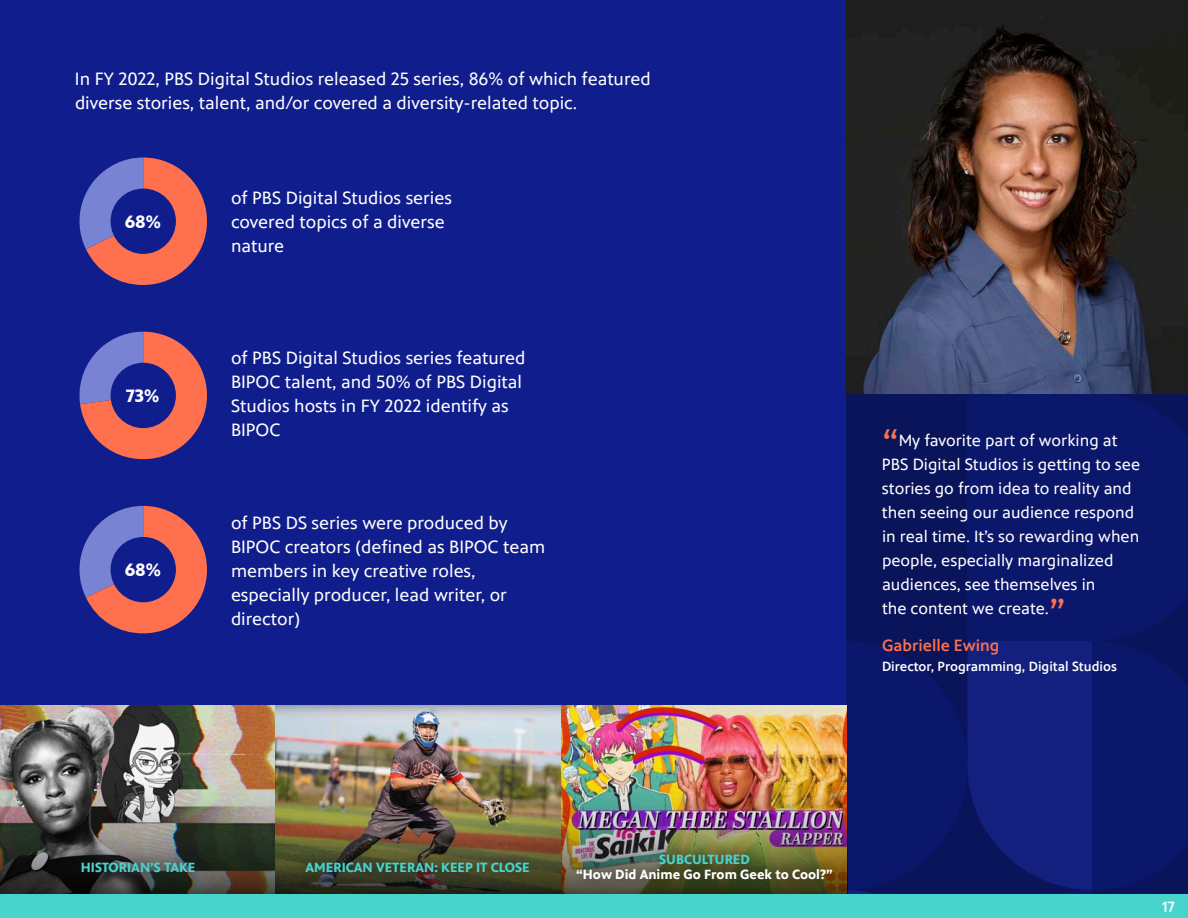
<style>
.page{position:relative;width:1188px;height:918px;background:#0f1e8c}
.page>*{position:absolute;margin:0;border:0;box-sizing:border-box;transform-origin:0 0}
.t1{font:39px "PBS Sans";color:#fe704e}
.t2{font:18px/24px "PBS Sans";color:#fff}
.t3{font:700 18px "PBS Sans";color:#fff}
.t4{font:16.5px/24px "PBS Sans";color:#fff}
.Quote_name{font:500 16.5px "PBS Sans";color:#fe704e}
.t5{font:500 15px "PBS Sans";color:#fff}
.photoCaption{font:700 13.5px "PBS Sans";color:#48d3cd}
.photoCaption-2{font:700 13.5px/15px "PBS Sans";color:#fff;text-align:center}
.Quote_name-2{font:500 13.5px "PBS Sans";color:#fff}
.s1{color:#48d3cd}
</style>
<div class="page">
<svg style="left:79px;top:158px;width:128px;height:127px"></svg>
<div style="left:111px;top:189px;width:65px;height:65px;background:#0f1e8c;border-radius:50%"></div>
<svg style="left:79px;top:332px;width:128px;height:127px"></svg>
<div style="left:111px;top:363px;width:65px;height:65px;background:#0f1e8c;border-radius:50%"></div>
<svg style="left:79px;top:506px;width:128px;height:127px"></svg>
<div style="left:111px;top:537px;width:65px;height:65px;background:#0f1e8c;border-radius:50%"></div>
<svg style="left:846px;top:394px;width:342px;height:500px"></svg>
<img style="left:846px;top:0;width:342px;height:394px">
<img style="left:0;top:706px;width:846px;height:68px">
<img style="left:276px;top:706px;width:285px;height:68px">
<img style="left:0;top:774px;width:847px;height:120px">
<svg style="left:68px;top:849px;width:139px;height:36px"></svg>
<svg style="left:293px;top:849px;width:249px;height:36px"></svg>
<img style="left:564px;top:842px;width:281px;height:50px">
<div style="left:0;top:894px;width:1188px;height:24px;background:#48d3cd"></div>
<p class="t2" style="left:75px;top:67px;width:577px">In FY 2022, PBS Digital Studios released 25 series, 86% of which featured diverse stories, talent, and/or covered a diversity-related topic.</p>
<p class="t3" style="left:125px;top:212px;width:38px">68%</p>
<p class="t3" style="left:126px;top:386px;width:35px">73%</p>
<p class="t3" style="left:125px;top:560px;width:38px">68%</p>
<p class="t2" style="left:231px;top:186px;width:222px">of PBS Digital Studios series covered topics of a diverse nature</p>
<p class="t2" style="left:231px;top:346px;width:296px">of PBS Digital Studios series featured<br>BIPOC talent, and 50% of PBS Digital<br>Studios hosts in FY 2022 identify as<br>BIPOC</p>
<p class="t2" style="left:231px;top:511px;width:316px">of PBS DS series were produced by<br>BIPOC creators (defined as BIPOC team members in key creative roles, especially producer, lead writer, or director)</p>
<p class="t1" style="left:882px;top:421px;width:18px">“</p>
<p class="t4" style="left:882px;top:428px;width:260px;text-indent:17px">My favorite part of working at<br>PBS Digital Studios is getting to see stories go from idea to reality and then seeing our audience respond in real time. It’s so rewarding when people, especially marginalized audiences, see themselves in<br>the content we create.</p>
<p class="t1" style="left:1049px;top:591px;width:18px">”</p>
<p class="Quote_name" style="left:882px;top:636px;width:119px">Gabrielle Ewing</p>
<p class="Quote_name-2" style="left:882px;top:659px;width:236px">Director, Programming, Digital Studios</p>
<p class="photoCaption" style="left:81px;top:859px;width:116px">HISTORIAN’S TAKE</p>
<p class="photoCaption" style="left:306px;top:859px;width:226px">AMERICAN VETERAN: KEEP IT CLOSE</p>
<p class="photoCaption-2" style="left:576px;top:852px;width:258px"><span class="s1">SUBCULTURED<br></span>“How Did Anime Go From Geek to Cool?”</p>
<p class="t5" style="left:1162px;top:898px;width:14px">17</p>
</div>
